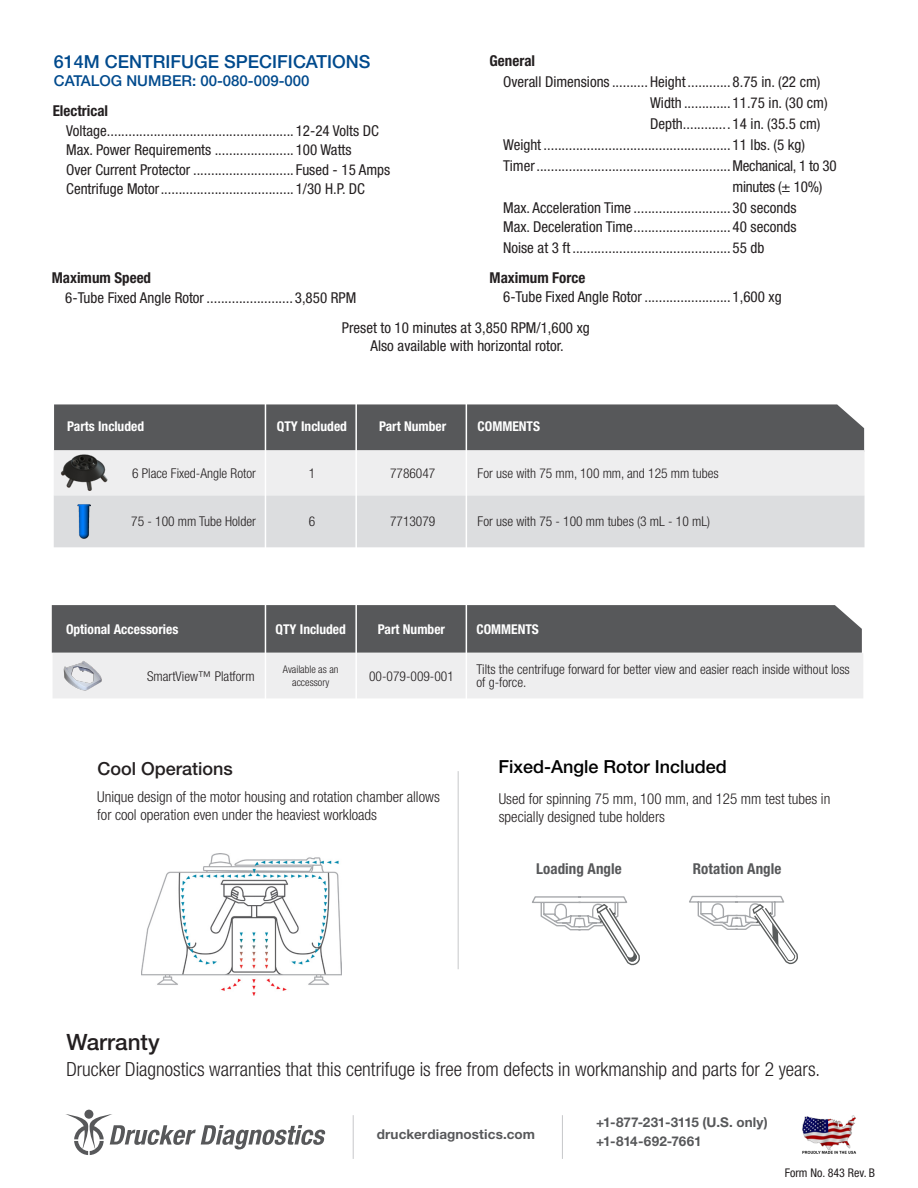
<style>
.page{position:relative;width:918px;height:1188px;background:#fff}
.page>*{position:absolute;margin:0;border:0;box-sizing:border-box;transform-origin:0 0}
.t1{font:500 22.5px "Helvetica Neue LT Std";color:#231f20}
.t2{font:300 condensed 19.5px "Helvetica Neue LT Std";color:#231f20}
.t3{font:500 18px "Helvetica Neue LT Std";color:#004a8d}
.t4{font:500 18px "Helvetica Neue LT Std";color:#000}
.t5{font:500 18px "Helvetica Neue LT Std";color:#231f20}
.t6{font:condensed 15px "Helvetica Neue LT Std";color:#231f20}
.t7{font:300 condensed 15px/18px "Helvetica Neue LT Std";color:#231f20}
.t8{font:condensed 15px "Helvetica Neue LT Std";letter-spacing:-.02em;color:#231f20}
.t9{font:700 condensed 15px "Helvetica Neue LT Std";color:#231f20}
.t10{font:500 15px "Helvetica Neue LT Std";color:#004a8d}
.call_out{font:700 condensed 15px "Helvetica Neue LT Std";letter-spacing:.005em;color:#57585a}
.t11{font:300 condensed 13.5px/13.5px "Helvetica Neue LT Std";color:#231f20}
.table_heading{font:700 condensed 13.5px "Helvetica Neue LT Std";color:#fff}
.t12{font:700 13.5px "Helvetica Neue LT Std";letter-spacing:.005em;color:#57585a}
.t13{font:condensed 12px "Helvetica Neue LT Std";color:#231f20}
.t14{font:300 condensed 10.5px/12.6px "Helvetica Neue LT Std";color:#231f20;text-align:center}
</style>
<div class="page">
<hr style="left:458px;top:771px;width:1px;height:198px;background:#c7c8ca">
<img style="left:142px;top:853px;width:199px;height:143px">
<svg style="left:54px;top:404px;width:811px;height:143px;background:#b6b7b9"></svg>
<svg style="left:52px;top:605px;width:811px;height:93px;background:#a0a0a2"></svg>
<hr style="left:265px;top:397px;width:1px;height:363px;background:#fff">
<hr style="left:355px;top:395px;width:2px;height:364px;background:#fff">
<hr style="left:466px;top:397px;width:1px;height:362px;background:#fff">
<img style="left:54px;top:442px;width:66px;height:51px">
<img style="left:62px;top:658px;width:41px;height:35px">
<svg style="left:689px;top:895px;width:109px;height:70px"></svg>
<svg style="left:532px;top:896px;width:108px;height:69px"></svg>
<img style="left:78px;top:500px;width:13px;height:38px">
<div style="left:84px;top:1110px;width:9px;height:9px;background:#57585a;border-radius:50%"></div>
<svg style="left:66px;top:1114px;width:260px;height:41px"></svg>
<hr style="left:353px;top:1115px;width:1px;height:44px;background:#c7c8ca">
<hr style="left:562px;top:1115px;width:1px;height:44px;background:#c7c8ca">
<img style="left:802px;top:1115px;width:54px;height:39px">
<p class="t3" style="left:54px;top:51px;width:318px">614M CENTRIFUGE SPECIFICATIONS</p>
<p class="t10" style="left:54px;top:72px;width:257px">CATALOG NUMBER: 00-080-009-000</p>
<p class="t9" style="left:53px;top:102px;width:57px">Electrical</p>
<p class="t6" style="left:66px;top:122px;width:314px">Voltage.................................................... 12-24 Volts DC</p>
<p class="t6" style="left:66px;top:141px;width:287px">Max. Power Requirements ...................... 100 Watts</p>
<p class="t6" style="left:66px;top:161px;width:326px">Over Current Protector ............................ Fused - 15 Amps</p>
<p class="t6" style="left:66px;top:180px;width:300px">Centrifuge Motor..................................... 1/30 H.P. DC</p>
<p class="t9" style="left:52px;top:269px;width:101px">Maximum Speed</p>
<p class="t6" style="left:65px;top:289px;width:293px">6-Tube Fixed Angle Rotor ........................ 3,850 RPM</p>
<p class="t9" style="left:490px;top:51px;width:47px">General</p>
<p class="t6" style="left:503px;top:73px;width:319px">Overall Dimensions .......... Height ............ 8.75 in. (22 cm)</p>
<p class="t6" style="left:650px;top:94px;width:179px">Width ............. 11.75 in. (30 cm)</p>
<p class="t6" style="left:650px;top:115px;width:172px">Depth............. 14 in. (35.5 cm)</p>
<p class="t6" style="left:503px;top:136px;width:303px">Weight .................................................... 11 lbs. (5 kg)</p>
<p class="t8" style="left:503px;top:157px;width:335px">Timer......................................................Mechanical, 1 to 30</p>
<p class="t8" style="left:733px;top:178px;width:91px">minutes (± 10%)</p>
<p class="t6" style="left:503px;top:199px;width:295px">Max. Acceleration Time ........................... 30 seconds</p>
<p class="t6" style="left:503px;top:218px;width:295px">Max. Deceleration Time........................... 40 seconds</p>
<p class="t6" style="left:503px;top:239px;width:263px">Noise at 3 ft ............................................ 55 db</p>
<p class="t9" style="left:490px;top:268px;width:97px">Maximum Force</p>
<p class="t6" style="left:503px;top:288px;width:280px">6-Tube Fixed Angle Rotor ........................ 1,600 xg</p>
<p class="t6" style="left:342px;top:319px;width:249px">Preset to 10 minutes at 3,850 RPM/1,600 xg</p>
<p class="t6" style="left:371px;top:337px;width:195px">Also available with horizontal rotor.</p>
<p class="table_heading" style="left:67px;top:418px;width:78px">Parts Included</p>
<p class="table_heading" style="left:277px;top:418px;width:72px">QTY Included</p>
<p class="table_heading" style="left:379px;top:418px;width:69px">Part Number</p>
<p class="table_heading" style="left:478px;top:418px;width:64px">COMMENTS</p>
<p class="t11" style="left:132px;top:466px;width:125px">6 Place Fixed-Angle Rotor</p>
<p class="t11" style="left:309px;top:466px;width:8px">1</p>
<p class="t11" style="left:390px;top:466px;width:47px">7786047</p>
<p class="t11" style="left:478px;top:466px;width:243px">For use with 75 mm, 100 mm, and 125 mm tubes</p>
<p class="t11" style="left:131px;top:515px;width:126px">75 - 100 mm Tube Holder</p>
<p class="t11" style="left:309px;top:515px;width:8px">6</p>
<p class="t11" style="left:390px;top:515px;width:47px">7713079</p>
<p class="t11" style="left:478px;top:515px;width:234px">For use with 75 - 100 mm tubes (3 mL - 10 mL)</p>
<p class="table_heading" style="left:66px;top:621px;width:114px">Optional Accessories</p>
<p class="table_heading" style="left:276px;top:621px;width:72px">QTY Included</p>
<p class="table_heading" style="left:378px;top:621px;width:69px">Part Number</p>
<p class="table_heading" style="left:476px;top:621px;width:64px">COMMENTS</p>
<p class="t11" style="left:147px;top:669px;width:109px">SmartView™ Platform</p>
<p class="t14" style="left:283px;top:663px;width:57px">Available as an accessory</p>
<p class="t11" style="left:369px;top:669px;width:86px">00-079-009-001</p>
<p class="t11" style="left:476px;top:662px;width:375px">Tilts the centrifuge forward for better view and easier reach inside without loss of g-force.</p>
<p class="t5" style="left:97px;top:757px;width:137px">Cool Operations</p>
<p class="t4" style="left:499px;top:756px;width:230px">Fixed-Angle Rotor Included</p>
<p class="t7" style="left:97px;top:787px;width:344px">Unique design of the motor housing and rotation chamber allows for cool operation even under the heaviest workloads</p>
<p class="t7" style="left:499px;top:789px;width:333px">Used for spinning 75 mm, 100 mm, and 125 mm test tubes in specially designed tube holders</p>
<p class="call_out" style="left:536px;top:859px;width:87px">Loading Angle</p>
<p class="call_out" style="left:693px;top:859px;width:90px">Rotation Angle</p>
<p class="t1" style="left:66px;top:1029px;width:95px">Warranty</p>
<p class="t2" style="left:66px;top:1058px;width:755px">Drucker Diagnostics warranties that this centrifuge is free from defects in workmanship and parts for 2 years.</p>
<p class="t12" style="left:377px;top:1125px;width:160px">druckerdiagnostics.com</p>
<p class="t12" style="left:596px;top:1114px;width:173px">+1-877-231-3115 (U.S. only)</p>
<p class="t12" style="left:596px;top:1133px;width:107px">+1-814-692-7661</p>
<p class="t13" style="left:785px;top:1166px;width:92px">Form No. 843 Rev. B</p>
</div>
